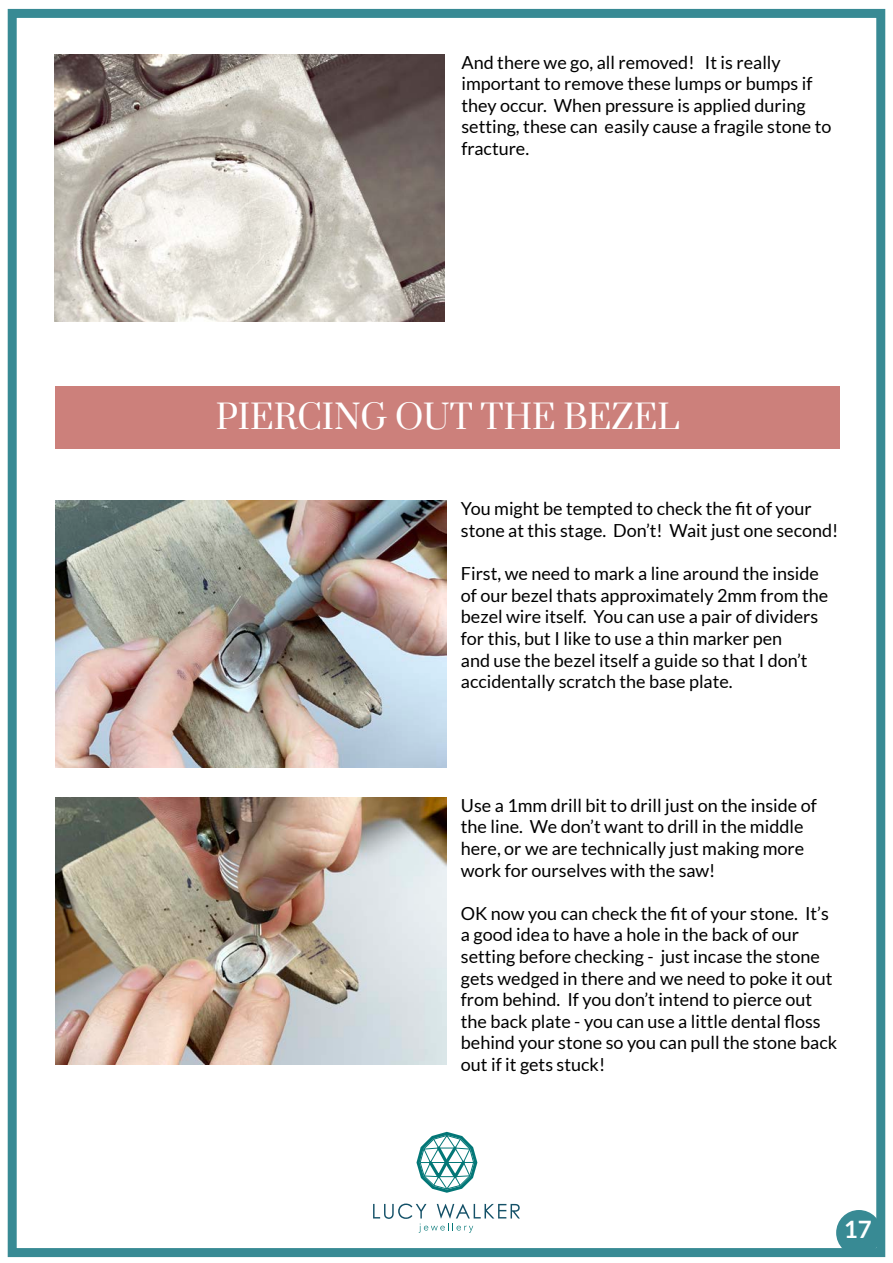
<style>
.page{position:relative;width:893px;height:1263px;background:#fff}
.page>*{position:absolute;margin:0;border:0;box-sizing:border-box;transform-origin:0 0}
.t1{font:33px "Prata";color:#fff}
.t2{font:700 24px "Lato";color:#fff}
.t3{font:18px/21.6px "Lato";color:#000}
</style>
<div class="page">
<div style="left:8px;top:9px;width:877px;height:1248px;border:9px solid #388a94"></div>
<svg style="left:373px;top:1203px;width:147px;height:30px"></svg>
<svg style="left:416px;top:1131px;width:62px;height:62px"></svg>
<div style="left:836px;top:1210px;width:46px;height:45px;background:#388a94;border-radius:50%"></div>
<div style="left:55px;top:386px;width:785px;height:63px;background:#cc807b"></div>
<img style="left:55px;top:501px;width:391px;height:267px">
<img style="left:55px;top:797px;width:391px;height:267px">
<img style="left:54px;top:54px;width:390px;height:267px">
<p class="t3" style="left:461px;top:51px;width:371px">And there we go, all removed! It is really important to remove these lumps or bumps if they occur. When pressure is applied during setting, these can easily cause a fragile stone to fracture.</p>
<p class="t1" style="left:216px;top:396px;width:465px">PIERCING OUT THE BEZEL</p>
<p class="t3" style="left:461px;top:498px;width:379px">You might be tempted to check the fit of your stone at this stage. Don’t! Wait just one second!</p>
<p class="t3" style="left:461px;top:563px;width:369px">First, we need to mark a line around the inside of our bezel thats approximately 2mm from the bezel wire itself. You can use a pair of dividers for this, but I like to use a thin marker pen<br>and use the bezel itself a guide so that I don’t accidentally scratch the base plate.</p>
<p class="t3" style="left:461px;top:794px;width:357px">Use a 1mm drill bit to drill just on the inside of the line. We don’t want to drill in the middle here, or we are technically just making more work for ourselves with the saw!</p>
<p class="t3" style="left:461px;top:902px;width:378px">OK now you can check the fit of your stone. It’s a good idea to have a hole in the back of our setting before checking - just incase the stone gets wedged in there and we need to poke it out from behind. If you don’t intend to pierce out the back plate - you can use a little dental floss behind your stone so you can pull the stone back out if it gets stuck!</p>
<p class="t2" style="left:844px;top:1215px;width:29px">17</p>
</div>
